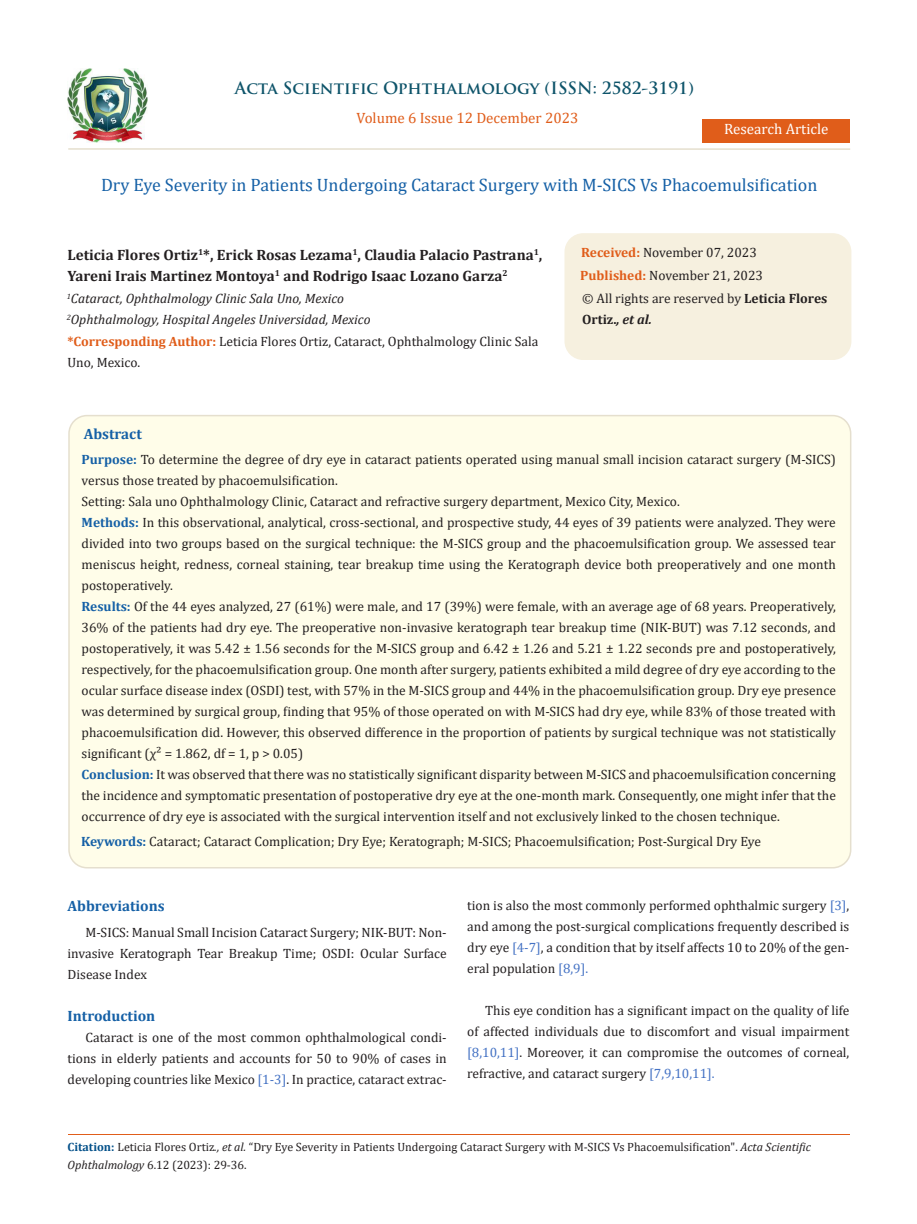
<style>
.page{position:relative;width:917px;height:1224px;background:#fff}
.page>*{position:absolute;margin:0;border:0;box-sizing:border-box;transform-origin:0 0}
.t1{font:18px "Cambria";color:#1560a6}
.t2{font:700 16.5px "Trajan Pro";color:#0e546a}
.t3{font:700 15px/21px "Cambria";color:#231f20}
.t4{font:700 15px "Cambria";color:#1560a6}
.t5{font:15px "Cambria";color:#e05d1a}
.t6{font:15px "Cambria";color:#fff}
._24-OS-Table-caption-single-line{font:13.5px/21px "Cambria";color:#231f20;text-align:justify}
._07-OS-Email-address-content{font:13.5px/21px "Cambria";color:#231f20;text-align:justify}
._11-OS-Abstract-content{font:13.5px "Cambria";color:#231f20}
.t7{font:italic 13.5px "Cambria";color:#231f20}
.t8{font:12px/18px "Cambria";color:#231f20}
.s1{font-weight:700;color:#e05d1a}
.s2{font-weight:700}
.s3{font-weight:700;font-style:italic}
.s4{font-weight:700;color:#1560a6}
.s5{color:#4472c4}
.s6{font-weight:700;color:#035089}
.s7{font-style:italic}
</style>
<div class="page">
<img style="left:67px;top:68px;width:81px;height:74px">
<div style="left:702px;top:119px;width:148px;height:23px;background:#e05d1a"></div>
<div style="left:565px;top:234px;width:285px;height:125px;background:#f6f0df;border-radius:18px"></div>
<div style="left:564px;top:233px;width:287px;height:127px;border:2px solid #f6f0df;border-radius:18px"></div>
<div style="left:69px;top:416px;width:781px;height:452px;background:#fffde9;border-radius:18px"></div>
<div style="left:68px;top:415px;width:783px;height:454px;border:2px solid #e5dfce;border-radius:18px"></div>
<hr style="left:68px;top:1134px;width:781px;height:1px;background:#e05d1a">
<hr style="left:68px;top:148px;width:782px;height:2px;background:#e5dfce">
<p class="t2" style="left:235px;top:77px;width:461px">Acta Scientific Ophthalmology (ISSN: 2582-3191)</p>
<p class="t5" style="left:356px;top:109px;width:223px">Volume 6 Issue 12 December 2023</p>
<p class="t6" style="left:724px;top:120px;width:106px">Research Article</p>
<p class="t1" style="left:101px;top:174px;width:718px">Dry Eye Severity in Patients Undergoing Cataract Surgery with M-SICS Vs Phacoemulsification</p>
<p class="t3" style="left:67px;top:244px;width:476px">Leticia Flores Ortiz<sup>1</sup>*, Erick Rosas Lezama<sup>1</sup>, Claudia Palacio Pastrana<sup>1</sup>,<br>Yareni Irais Martinez Montoya<sup>1</sup> and Rodrigo Isaac Lozano Garza<sup>2</sup></p>
<p class="t7" style="left:67px;top:289px;width:279px"><sup>1</sup>Cataract, Ophthalmology Clinic Sala Uno, Mexico</p>
<p class="t7" style="left:67px;top:310px;width:305px"><sup>2</sup>Ophthalmology, Hospital Angeles Universidad, Mexico</p>
<p class="_24-OS-Table-caption-single-line" style="left:67px;top:330px;width:472px"><span class="s1">*Corresponding Author:</span> Leticia Flores Ortiz, Cataract, Ophthalmology Clinic Sala<br>Uno, Mexico.</p>
<p class="t4" style="left:84px;top:423px;width:60px">Abstract</p>
<p class="_24-OS-Table-caption-single-line" style="left:581px;top:242px;width:177px"><span class="s1">Received:</span> November 07, 2023</p>
<p class="_24-OS-Table-caption-single-line" style="left:580px;top:265px;width:184px"><span class="s1">Published:</span> November 21, 2023</p>
<p class="_24-OS-Table-caption-single-line" style="left:582px;top:288px;width:247px">© All rights are reserved by <span class="s2">Leticia Flores<br>Ortiz.</span><span class="s3">, et al.</span></p>
<p class="_24-OS-Table-caption-single-line" style="left:82px;top:449px;width:755px"><span class="s4">Purpose:</span> To determine the degree of dry eye in cataract patients operated using manual small incision cataract surgery (M-SICS) versus those treated by phacoemulsification.</p>
<p class="_24-OS-Table-caption-single-line" style="left:82px;top:491px;width:600px">Setting: Sala uno Ophthalmology Clinic, Cataract and refractive surgery department, Mexico City, Mexico.</p>
<p class="_24-OS-Table-caption-single-line" style="left:82px;top:512px;width:755px"><span class="s4">Methods:</span> In this observational, analytical, cross-sectional, and prospective study, 44 eyes of 39 patients were analyzed. They were divided into two groups based on the surgical technique: the M-SICS group and the phacoemulsification group. We assessed tear meniscus height, redness, corneal staining, tear breakup time using the Keratograph device both preoperatively and one month postoperatively.</p>
<p class="_24-OS-Table-caption-single-line" style="left:82px;top:596px;width:755px"><span class="s4">Results:</span> Of the 44 eyes analyzed, 27 (61%) were male, and 17 (39%) were female, with an average age of 68 years. Preoperatively, 36% of the patients had dry eye. The preoperative non-invasive keratograph tear breakup time (NIK-BUT) was 7.12 seconds, and postoperatively, it was 5.42 ± 1.56 seconds for the M-SICS group and 6.42 ± 1.26 and 5.21 ± 1.22 seconds pre and postoperatively, respectively, for the phacoemulsification group. One month after surgery, patients exhibited a mild degree of dry eye according to the ocular surface disease index (OSDI) test, with 57% in the M-SICS group and 44% in the phacoemulsification group. Dry eye presence was determined by surgical group, finding that 95% of those operated on with M-SICS had dry eye, while 83% of those treated with phacoemulsification did. However, this observed difference in the proportion of patients by surgical technique was not statistically significant (χ² = 1.862, df = 1, p &gt; 0.05)</p>
<p class="_24-OS-Table-caption-single-line" style="left:82px;top:764px;width:755px"><span class="s4">Conclusion:</span> It was observed that there was no statistically significant disparity between M-SICS and phacoemulsification concerning the incidence and symptomatic presentation of postoperative dry eye at the one-month mark. Consequently, one might infer that the occurrence of dry eye is associated with the surgical intervention itself and not exclusively linked to the chosen technique.</p>
<p class="_11-OS-Abstract-content" style="left:81px;top:833px;width:681px"><span class="s4">Keywords:</span> Cataract; Cataract Complication; Dry Eye; Keratograph; M-SICS; Phacoemulsification; Post-Surgical Dry Eye</p>
<p class="t4" style="left:68px;top:895px;width:99px">Abbreviations</p>
<p class="_07-OS-Email-address-content" style="left:68px;top:921px;width:381px;text-indent:18px">M-SICS: Manual Small Incision Cataract Surgery; NIK-BUT: Non&shy;invasive Keratograph Tear Breakup Time; OSDI: Ocular Surface Disease Index</p>
<p class="t4" style="left:68px;top:1005px;width:89px">Introduction</p>
<p class="_24-OS-Table-caption-single-line" style="left:68px;top:1027px;width:381px;text-indent:18px">Cataract is one of the most common ophthalmological condi&shy;tions in elderly patients and accounts for 50 to 90% of cases in developing countries like Mexico <span class="s5">[1-3]</span>. In practice, cataract extrac-</p>
<p class="_24-OS-Table-caption-single-line" style="left:467px;top:895px;width:384px">tion is also the most commonly performed ophthalmic surgery <span class="s5">[3]</span>, and among the post-surgical complications frequently described is dry eye <span class="s5">[4-7]</span>, a condition that by itself affects 10 to 20% of the gen&shy;eral population <span class="s5">[8,9].</span></p>
<p class="_24-OS-Table-caption-single-line" style="left:467px;top:1000px;width:384px;text-indent:18px">This eye condition has a significant impact on the quality of life of affected individuals due to discomfort and visual impairment <span class="s5">[8,10,11]</span>. Moreover, it can compromise the outcomes of corneal, refractive, and cataract surgery <span class="s5">[7,9,10,11].</span></p>
<p class="t8" style="left:68px;top:1138px;width:745px"><span class="s6">Citation:</span> Leticia Flores Ortiz<span class="s7">., et al.</span> “Dry Eye Severity in Patients Undergoing Cataract Surgery with M-SICS Vs Phacoemulsification". <span class="s7">Acta Scientific<br>Ophthalmology</span> 6.12 (2023): 29-36.</p>
</div>
